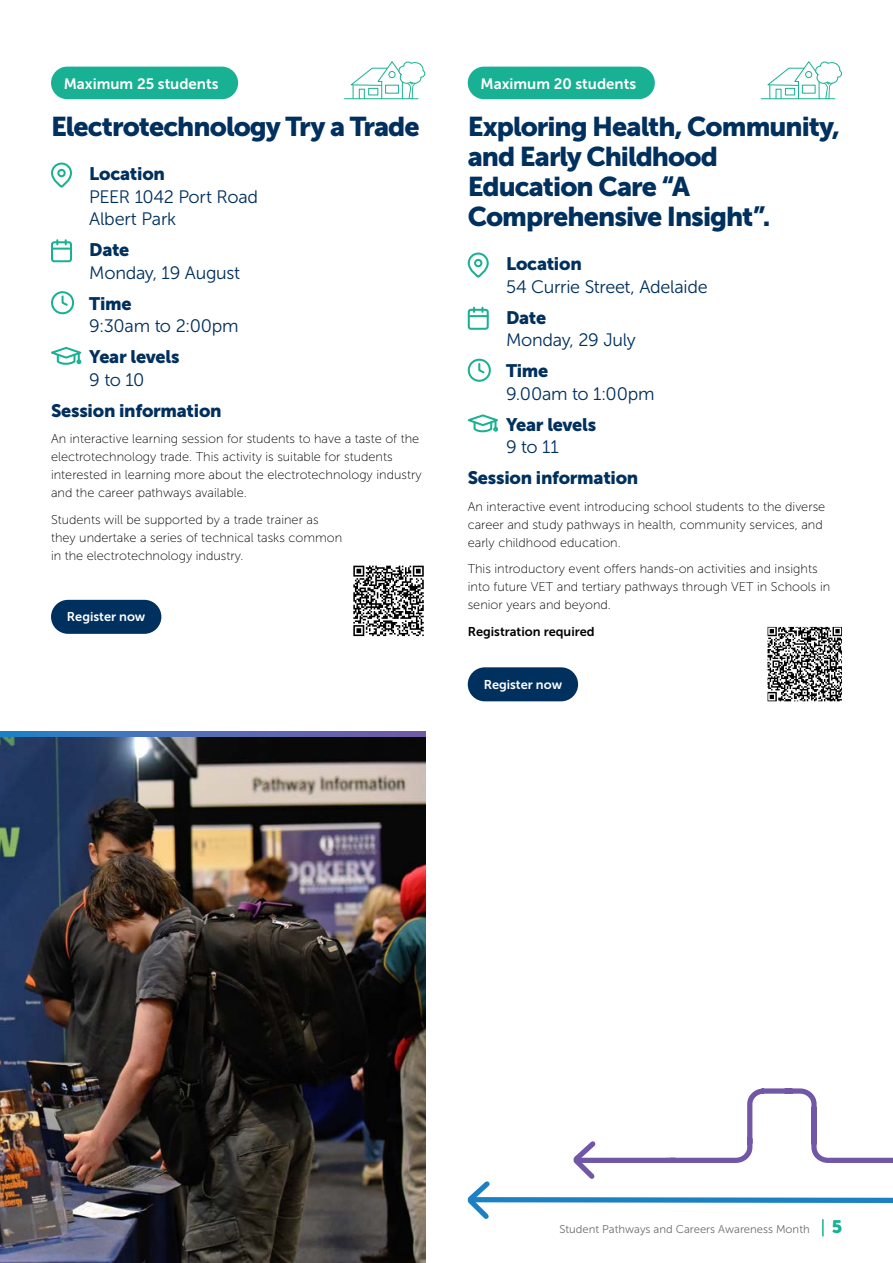
<style>
.page{position:relative;width:893px;height:1263px;background:#fff}
.page>*{position:absolute;margin:0;border:0;box-sizing:border-box;transform-origin:0 0}
.t1{font:27px/30px "Museo Sans 900";letter-spacing:-.035em;color:#00305e}
.t2{font:18px/22.5px "Museo Sans 300";letter-spacing:-.015em;color:#00305e}
.t3{font:18px "Museo Sans 900";letter-spacing:-.015em;color:#00305e}
.t4{font:15px "Museo Sans 700";color:#fff}
.t5{font:12.75px/18px "Museo Sans 100";color:#000}
.t6{font:12.75px "Museo Sans 700";color:#fff}
.t7{font:12.75px "Museo Sans 700";color:#000}
.t8{font:11.25px "Museo Sans 300";color:#6d6e71}
.s1{font-family:"Museo Sans 900";font-size:18px;color:#19b193}
</style>
<div class="page">
<div style="left:51px;top:163px;width:21px;height:25px;border:2px solid #19b193;border-radius:9px"></div>
<div style="left:57px;top:169px;width:9px;height:8px;border:2px solid #19b193;border-radius:50%"></div>
<div style="left:51px;top:241px;width:21px;height:21px;border:2px solid #19b193;border-radius:2px"></div>
<svg style="left:52px;top:240px;width:19px;height:10px"></svg>
<div style="left:51px;top:291px;width:23px;height:23px;border:2px solid #19b193;border-radius:50%"></div>
<svg style="left:61px;top:294px;width:8px;height:12px"></svg>
<svg style="left:51px;top:346px;width:31px;height:19px"></svg>
<div style="left:51px;top:600px;width:110px;height:34px;background:#00305e;border-radius:17px"></div>
<div style="left:468px;top:253px;width:21px;height:25px;border:2px solid #19b193;border-radius:9px"></div>
<div style="left:474px;top:259px;width:8px;height:8px;border:2px solid #19b193;border-radius:50%"></div>
<div style="left:468px;top:309px;width:21px;height:21px;border:2px solid #19b193;border-radius:2px"></div>
<svg style="left:469px;top:308px;width:19px;height:9px"></svg>
<div style="left:468px;top:359px;width:23px;height:23px;border:2px solid #19b193;border-radius:50%"></div>
<svg style="left:478px;top:362px;width:8px;height:12px"></svg>
<svg style="left:467px;top:414px;width:32px;height:19px"></svg>
<div style="left:468px;top:667px;width:110px;height:34px;background:#00305e;border-radius:17px"></div>
<div style="left:51px;top:67px;width:187px;height:32px;background:#19b193;border-radius:16px"></div>
<div style="left:468px;top:67px;width:187px;height:32px;background:#19b193;border-radius:16px"></div>
<svg style="left:353px;top:566px;width:71px;height:70px"></svg>
<svg style="left:767px;top:627px;width:75px;height:74px"></svg>
<svg style="left:350px;top:61px;width:76px;height:39px"></svg>
<hr style="left:344px;top:98px;width:74px;height:1px;background:#19b193">
<svg style="left:767px;top:61px;width:75px;height:39px"></svg>
<hr style="left:761px;top:98px;width:74px;height:1px;background:#19b193">
<img style="left:0;top:736px;width:425px;height:527px">
<svg style="left:0;top:732px;width:425px;height:4px;background:#4e6db4"></svg>
<svg style="left:467px;top:1088px;width:426px;height:148px"></svg>
<p class="t4" style="left:64px;top:75px;width:156px">Maximum 25 students</p>
<p class="t4" style="left:480px;top:75px;width:157px">Maximum 20 students</p>
<h1 class="t1" style="left:51px;top:112px;width:370px">Electrotechnology Try a Trade</h1>
<h2 class="t3" style="left:89px;top:164px;width:77px">Location</h2>
<h2 class="t2" style="left:89px;top:185px;width:170px">PEER 1042 Port Road<br>Albert Park</h2>
<h2 class="t3" style="left:89px;top:240px;width:42px">Date</h2>
<h2 class="t2" style="left:89px;top:261px;width:152px">Monday, 19 August</h2>
<h2 class="t3" style="left:89px;top:293px;width:44px">Time</h2>
<h2 class="t2" style="left:89px;top:315px;width:151px">9:30am to 2:00pm</h2>
<h2 class="t3" style="left:89px;top:347px;width:92px">Year levels</h2>
<h2 class="t2" style="left:89px;top:368px;width:57px">9 to 10</h2>
<h2 class="t3" style="left:51px;top:400px;width:172px">Session information</h2>
<p class="t5" style="left:51px;top:430px;width:372px">An interactive learning session for students to have a taste of the electrotechnology trade. This activity is suitable for students interested in learning more about the electrotechnology industry and the career pathways available.</p>
<p class="t5" style="left:51px;top:511px;width:293px">Students will be supported by a trade trainer as they undertake a series of technical tasks common in the electrotechnology industry.</p>
<p class="t6" style="left:67px;top:610px;width:80px">Register now</p>
<h1 class="t1" style="left:468px;top:112px;width:374px">Exploring Health, Community, and Early Childhood<br>Education Care “A<br>Comprehensive Insight”.</h1>
<h2 class="t3" style="left:506px;top:254px;width:77px">Location</h2>
<h2 class="t2" style="left:506px;top:275px;width:203px">54 Currie Street, Adelaide</h2>
<h2 class="t3" style="left:506px;top:307px;width:42px">Date</h2>
<h2 class="t2" style="left:506px;top:329px;width:131px">Monday, 29 July</h2>
<h2 class="t3" style="left:506px;top:361px;width:44px">Time</h2>
<h2 class="t2" style="left:506px;top:382px;width:150px">9.00am to 1:00pm</h2>
<h2 class="t3" style="left:506px;top:414px;width:92px">Year levels</h2>
<h2 class="t2" style="left:506px;top:436px;width:54px">9 to 11</h2>
<h2 class="t3" style="left:468px;top:468px;width:172px">Session information</h2>
<p class="t5" style="left:468px;top:498px;width:359px">An interactive event introducing school students to the diverse career and study pathways in health, community services, and early childhood education.</p>
<p class="t5" style="left:468px;top:560px;width:364px">This introductory event offers hands-on activities and insights into future VET and tertiary pathways through VET in Schools in senior years and beyond.</p>
<p class="t7" style="left:468px;top:624px;width:128px">Registration required</p>
<p class="t6" style="left:484px;top:677px;width:80px">Register now</p>
<p class="t8" style="left:559px;top:1223px;width:284px">Student Pathways and Careers Awareness Month <span class="s1">5</span></p>
</div>
